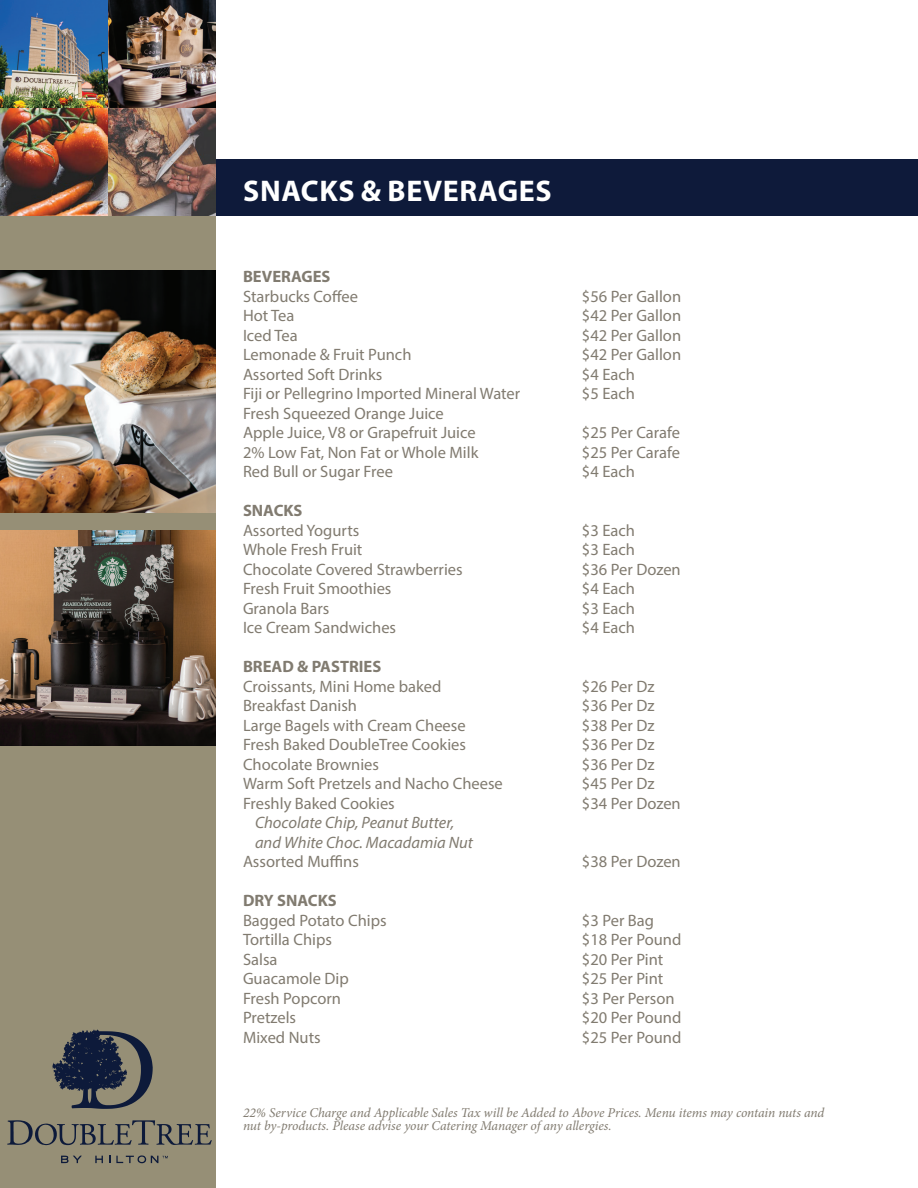
<style>
.page{position:relative;width:918px;height:1188px;background:#fff}
.page>*{position:absolute;margin:0;border:0;box-sizing:border-box;transform-origin:0 0}
.t1{font:700 30px "Myriad Pro";letter-spacing:.02em;color:#fff}
.t2{font:16.5px/19.5px "Myriad Pro";color:#817b70}
.t3{font:italic 16.5px/19.5px "Myriad Pro";color:#817b70}
.t4{font:700 16.5px "Myriad Pro";color:#817b70}
.t5{font:italic 13.5px/13.5px "Minion Pro";letter-spacing:-.005em;color:#817b70}
</style>
<div class="page">
<div style="left:0;top:160px;width:918px;height:56px;background:#0e1a3a"></div>
<div style="left:0;top:0;width:216px;height:1188px;background:#968f76"></div>
<img style="left:0;top:0;width:216px;height:216px">
<svg style="left:52px;top:1030px;width:101px;height:79px"></svg>
<svg style="left:7px;top:1120px;width:205px;height:25px"></svg>
<svg style="left:95px;top:1156px;width:8px;height:7px"></svg>
<svg style="left:61px;top:1156px;width:21px;height:7px"></svg>
<svg style="left:116px;top:1155px;width:52px;height:8px"></svg>
<img style="left:0;top:530px;width:216px;height:216px">
<img style="left:0;top:270px;width:216px;height:243px">
<h1 class="t1" style="left:243px;top:171px;width:310px">SNACKS &amp; BEVERAGES</h1>
<p class="t4" style="left:243px;top:266px;width:89px">BEVERAGES</p>
<p class="t2" style="left:243px;top:286px;width:116px">Starbucks Coffee</p>
<p class="t2" style="left:582px;top:286px;width:101px">$56 Per Gallon</p>
<p class="t2" style="left:243px;top:306px;width:53px">Hot Tea</p>
<p class="t2" style="left:582px;top:306px;width:101px">$42 Per Gallon</p>
<p class="t2" style="left:243px;top:325px;width:56px">Iced Tea</p>
<p class="t2" style="left:582px;top:325px;width:101px">$42 Per Gallon</p>
<p class="t2" style="left:243px;top:345px;width:170px">Lemonade &amp; Fruit Punch</p>
<p class="t2" style="left:582px;top:345px;width:101px">$42 Per Gallon</p>
<p class="t2" style="left:243px;top:364px;width:141px">Assorted Soft Drinks</p>
<p class="t2" style="left:582px;top:364px;width:55px">$4 Each</p>
<p class="t2" style="left:243px;top:384px;width:279px">Fiji or Pellegrino Imported Mineral Water</p>
<p class="t2" style="left:582px;top:384px;width:55px">$5 Each</p>
<p class="t2" style="left:243px;top:403px;width:234px">Fresh Squeezed Orange Juice<br>Apple Juice, V8 or Grapefruit Juice</p>
<p class="t2" style="left:582px;top:423px;width:99px">$25 Per Carafe</p>
<p class="t2" style="left:243px;top:442px;width:237px">2% Low Fat, Non Fat or Whole Milk</p>
<p class="t2" style="left:582px;top:442px;width:99px">$25 Per Carafe</p>
<p class="t2" style="left:243px;top:462px;width:151px">Red Bull or Sugar Free</p>
<p class="t2" style="left:582px;top:462px;width:55px">$4 Each</p>
<p class="t4" style="left:243px;top:500px;width:61px">SNACKS</p>
<p class="t2" style="left:243px;top:520px;width:118px">Assorted Yogurts</p>
<p class="t2" style="left:582px;top:520px;width:55px">$3 Each</p>
<p class="t2" style="left:243px;top:540px;width:121px">Whole Fresh Fruit</p>
<p class="t2" style="left:582px;top:540px;width:55px">$3 Each</p>
<p class="t2" style="left:243px;top:559px;width:221px">Chocolate Covered Strawberries</p>
<p class="t2" style="left:582px;top:559px;width:100px">$36 Per Dozen</p>
<p class="t2" style="left:243px;top:579px;width:150px">Fresh Fruit Smoothies</p>
<p class="t2" style="left:582px;top:579px;width:55px">$4 Each</p>
<p class="t2" style="left:243px;top:598px;width:88px">Granola Bars</p>
<p class="t2" style="left:582px;top:598px;width:55px">$3 Each</p>
<p class="t2" style="left:243px;top:618px;width:155px">Ice Cream Sandwiches</p>
<p class="t2" style="left:582px;top:618px;width:55px">$4 Each</p>
<p class="t4" style="left:243px;top:656px;width:140px">BREAD &amp; PASTRIES</p>
<p class="t2" style="left:243px;top:676px;width:200px">Croissants, Mini Home baked</p>
<p class="t2" style="left:582px;top:676px;width:74px">$26 Per Dz</p>
<p class="t2" style="left:243px;top:696px;width:116px">Breakfast Danish</p>
<p class="t2" style="left:582px;top:696px;width:74px">$36 Per Dz</p>
<p class="t2" style="left:243px;top:715px;width:224px">Large Bagels with Cream Cheese</p>
<p class="t2" style="left:582px;top:715px;width:74px">$38 Per Dz</p>
<p class="t2" style="left:243px;top:735px;width:225px">Fresh Baked DoubleTree Cookies</p>
<p class="t2" style="left:582px;top:735px;width:74px">$36 Per Dz</p>
<p class="t2" style="left:243px;top:754px;width:138px">Chocolate Brownies</p>
<p class="t2" style="left:582px;top:754px;width:74px">$36 Per Dz</p>
<p class="t2" style="left:243px;top:774px;width:261px">Warm Soft Pretzels and Nacho Cheese</p>
<p class="t2" style="left:582px;top:774px;width:74px">$45 Per Dz</p>
<p class="t2" style="left:243px;top:793px;width:153px">Freshly Baked Cookies</p>
<p class="t2" style="left:582px;top:793px;width:100px">$34 Per Dozen</p>
<p class="t3" style="left:255px;top:813px;width:220px">Chocolate Chip, Peanut Butter, and White Choc. Macadamia Nut</p>
<p class="t2" style="left:243px;top:852px;width:117px">Assorted Muffins</p>
<p class="t2" style="left:582px;top:852px;width:100px">$38 Per Dozen</p>
<p class="t4" style="left:243px;top:890px;width:95px">DRY SNACKS</p>
<p class="t2" style="left:243px;top:910px;width:145px">Bagged Potato Chips</p>
<p class="t2" style="left:582px;top:910px;width:74px">$3 Per Bag</p>
<p class="t2" style="left:243px;top:930px;width:90px">Tortilla Chips</p>
<p class="t2" style="left:582px;top:930px;width:101px">$18 Per Pound</p>
<p class="t2" style="left:243px;top:949px;width:36px">Salsa</p>
<p class="t2" style="left:582px;top:949px;width:83px">$20 Per Pint</p>
<p class="t2" style="left:243px;top:969px;width:107px">Guacamole Dip</p>
<p class="t2" style="left:582px;top:969px;width:83px">$25 Per Pint</p>
<p class="t2" style="left:243px;top:988px;width:100px">Fresh Popcorn</p>
<p class="t2" style="left:582px;top:988px;width:94px">$3 Per Person</p>
<p class="t2" style="left:243px;top:1008px;width:55px">Pretzels</p>
<p class="t2" style="left:582px;top:1008px;width:101px">$20 Per Pound</p>
<p class="t2" style="left:243px;top:1027px;width:79px">Mixed Nuts</p>
<p class="t2" style="left:582px;top:1027px;width:101px">$25 Per Pound</p>
<p class="t5" style="left:243px;top:1106px;width:583px">22% Service Charge and Applicable Sales Tax will be Added to Above Prices. Menu items may contain nuts and nut by-products. Please advise your Catering Manager of any allergies.</p>
</div>
